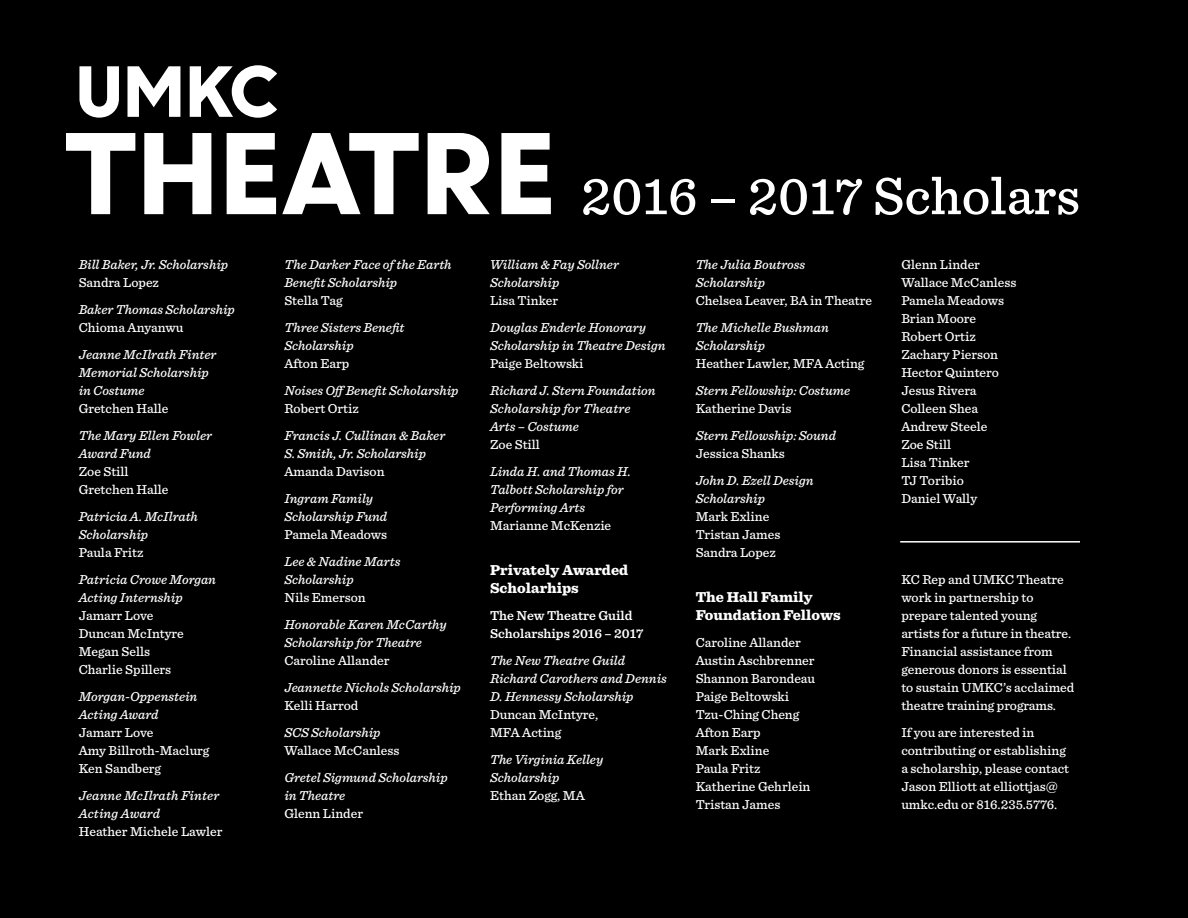
<style>
.page{position:relative;width:1188px;height:918px;background:#000}
.page>*{position:absolute;margin:0;border:0;box-sizing:border-box;transform-origin:0 0}
.t1{font:500 54.3px "Sentinel";color:#fff}
.t2{font:900 15px/18px "Sentinel";color:#fff}
.t3{font:500 13.5px/18px "Sentinel";color:#fff}
.t4{font:italic 500 13.5px/18px "Sentinel";color:#fff}
.t5{font:600 13.5px/18px "Sentinel";color:#fff}
</style>
<div class="page">
<svg style="left:66px;top:133px;width:69px;height:81px"></svg>
<svg style="left:144px;top:133px;width:67px;height:81px"></svg>
<svg style="left:227px;top:133px;width:49px;height:81px"></svg>
<svg style="left:282px;top:133px;width:137px;height:81px"></svg>
<svg style="left:428px;top:133px;width:62px;height:81px"></svg>
<svg style="left:501px;top:133px;width:50px;height:81px"></svg>
<svg style="left:79px;top:66px;width:40px;height:52px"></svg>
<svg style="left:128px;top:66px;width:52px;height:51px"></svg>
<svg style="left:190px;top:65px;width:87px;height:53px"></svg>
<hr style="left:900px;top:541px;width:180px;height:2px;background:#fff">
<p class="t4" style="left:79px;top:255px;width:151px">Bill Baker, Jr. Scholarship</p>
<p class="t3" style="left:79px;top:273px;width:82px">Sandra Lopez</p>
<p class="t4" style="left:79px;top:300px;width:158px">Baker Thomas Scholarship</p>
<p class="t3" style="left:79px;top:318px;width:106px">Chioma Anyanwu</p>
<p class="t4" style="left:79px;top:345px;width:139px">Jeanne McIlrath Finter<br>Memorial Scholarship in Costume</p>
<p class="t3" style="left:79px;top:399px;width:91px">Gretchen Halle</p>
<p class="t4" style="left:79px;top:426px;width:135px">The Mary Ellen Fowler<br>Award Fund</p>
<p class="t3" style="left:79px;top:462px;width:91px">Zoe Still<br>Gretchen Halle</p>
<p class="t4" style="left:79px;top:507px;width:121px">Patricia A. McIlrath<br>Scholarship</p>
<p class="t3" style="left:79px;top:543px;width:66px">Paula Fritz</p>
<p class="t4" style="left:79px;top:570px;width:139px">Patricia Crowe Morgan<br>Acting Internship</p>
<p class="t3" style="left:79px;top:606px;width:107px">Jamarr Love<br>Duncan McIntyre<br>Megan Sells<br>Charlie Spillers</p>
<p class="t4" style="left:79px;top:687px;width:120px">Morgan-Oppenstein<br>Acting Award</p>
<p class="t3" style="left:79px;top:723px;width:132px">Jamarr Love<br>Amy Billroth-Maclurg<br>Ken Sandberg</p>
<p class="t4" style="left:79px;top:786px;width:142px">Jeanne McIlrath Finter<br>Acting Award</p>
<p class="t3" style="left:79px;top:822px;width:145px">Heather Michele Lawler</p>
<p class="t4" style="left:284px;top:255px;width:169px">The Darker Face of the Earth<br>Benefit Scholarship</p>
<p class="t3" style="left:284px;top:291px;width:60px">Stella Tag</p>
<p class="t4" style="left:284px;top:318px;width:122px">Three Sisters Benefit<br>Scholarship</p>
<p class="t3" style="left:284px;top:354px;width:67px">Afton Earp</p>
<p class="t4" style="left:284px;top:381px;width:176px">Noises Off Benefit Scholarship</p>
<p class="t3" style="left:284px;top:399px;width:76px">Robert Ortiz</p>
<p class="t4" style="left:284px;top:426px;width:162px">Francis J. Cullinan &amp; Baker<br>S. Smith, Jr. Scholarship</p>
<p class="t3" style="left:284px;top:462px;width:102px">Amanda Davison</p>
<p class="t4" style="left:284px;top:489px;width:104px">Ingram Family<br>Scholarship Fund</p>
<p class="t3" style="left:284px;top:525px;width:104px">Pamela Meadows</p>
<p class="t4" style="left:284px;top:552px;width:118px">Lee &amp; Nadine Marts<br>Scholarship</p>
<p class="t3" style="left:284px;top:588px;width:83px">Nils Emerson</p>
<p class="t4" style="left:284px;top:615px;width:164px">Honorable Karen McCarthy<br>Scholarship for Theatre</p>
<p class="t3" style="left:284px;top:651px;width:107px">Caroline Allander</p>
<p class="t4" style="left:284px;top:678px;width:178px">Jeannette Nichols Scholarship</p>
<p class="t3" style="left:284px;top:696px;width:75px">Kelli Harrod</p>
<p class="t4" style="left:284px;top:723px;width:98px">SCS Scholarship</p>
<p class="t3" style="left:284px;top:741px;width:117px">Wallace McCanless</p>
<p class="t4" style="left:284px;top:768px;width:165px">Gretel Sigmund Scholarship in Theatre</p>
<p class="t3" style="left:284px;top:804px;width:80px">Glenn Linder</p>
<h1 class="t1" style="left:580px;top:155px;width:501px">2016 – 2017 Scholars</h1>
<p class="t4" style="left:490px;top:255px;width:131px">William &amp; Fay Sollner<br>Scholarship</p>
<p class="t3" style="left:490px;top:291px;width:70px">Lisa Tinker</p>
<p class="t4" style="left:490px;top:318px;width:177px">Douglas Enderle Honorary<br>Scholarship in Theatre Design</p>
<p class="t3" style="left:490px;top:354px;width:95px">Paige Beltowski</p>
<p class="t4" style="left:490px;top:381px;width:167px">Richard J. Stern Foundation<br>Scholarship for Theatre<br>Arts – Costume</p>
<p class="t3" style="left:490px;top:435px;width:51px">Zoe Still</p>
<p class="t4" style="left:490px;top:462px;width:142px">Linda H. and Thomas H.<br>Talbott Scholarship for<br>Performing Arts</p>
<p class="t3" style="left:490px;top:516px;width:123px">Marianne McKenzie</p>
<p class="t2" style="left:490px;top:561px;width:140px">Privately Awarded<br>Scholarhips</p>
<p class="t5" style="left:490px;top:606px;width:155px">The New Theatre Guild<br>Scholarships 2016 – 2017</p>
<p class="t4" style="left:490px;top:651px;width:178px">The New Theatre Guild<br>Richard Carothers and Dennis<br>D. Hennessy Scholarship</p>
<p class="t3" style="left:490px;top:705px;width:110px">Duncan McIntyre,<br>MFA Acting</p>
<p class="t4" style="left:490px;top:750px;width:115px">The Virginia Kelley<br>Scholarship</p>
<p class="t3" style="left:490px;top:786px;width:96px">Ethan Zogg, MA</p>
<p class="t4" style="left:696px;top:255px;width:111px">The Julia Boutross<br>Scholarship</p>
<p class="t3" style="left:696px;top:291px;width:178px">Chelsea Leaver, BA in Theatre</p>
<p class="t4" style="left:696px;top:318px;width:135px">The Michelle Bushman<br>Scholarship</p>
<p class="t3" style="left:696px;top:354px;width:170px">Heather Lawler, MFA Acting</p>
<p class="t4" style="left:696px;top:381px;width:156px">Stern Fellowship: Costume</p>
<p class="t3" style="left:696px;top:399px;width:97px">Katherine Davis</p>
<p class="t4" style="left:696px;top:426px;width:142px">Stern Fellowship: Sound</p>
<p class="t3" style="left:696px;top:444px;width:91px">Jessica Shanks</p>
<p class="t4" style="left:696px;top:471px;width:119px">John D. Ezell Design<br>Scholarship</p>
<p class="t3" style="left:696px;top:507px;width:86px">Mark Exline<br>Tristan James<br>Sandra Lopez</p>
<p class="t2" style="left:696px;top:588px;width:146px">The Hall Family<br>Foundation Fellows</p>
<p class="t3" style="left:696px;top:633px;width:121px">Caroline Allander<br>Austin Aschbrenner<br>Shannon Barondeau<br>Paige Beltowski<br>Tzu-Ching Cheng<br>Afton Earp<br>Mark Exline<br>Paula Fritz<br>Katherine Gehrlein<br>Tristan James</p>
<p class="t3" style="left:901px;top:255px;width:117px">Glenn Linder<br>Wallace McCanless<br>Pamela Meadows<br>Brian Moore<br>Robert Ortiz<br>Zachary Pierson<br>Hector Quintero<br>Jesus Rivera<br>Colleen Shea<br>Andrew Steele<br>Zoe Still<br>Lisa Tinker<br>TJ Toribio<br>Daniel Wally</p>
<p class="t3" style="left:901px;top:570px;width:175px">KC Rep and UMKC Theatre work in partnership to prepare talented young artists for a future in theatre.<br>Financial assistance from generous donors is essential to sustain UMKC’s acclaimed theatre training programs.</p>
<p class="t3" style="left:901px;top:723px;width:169px">If you are interested in contributing or establishing a scholarship, please contact<br>Jason Elliott at elliottjas@ umkc.edu or 816.235.5776.</p>
</div>
